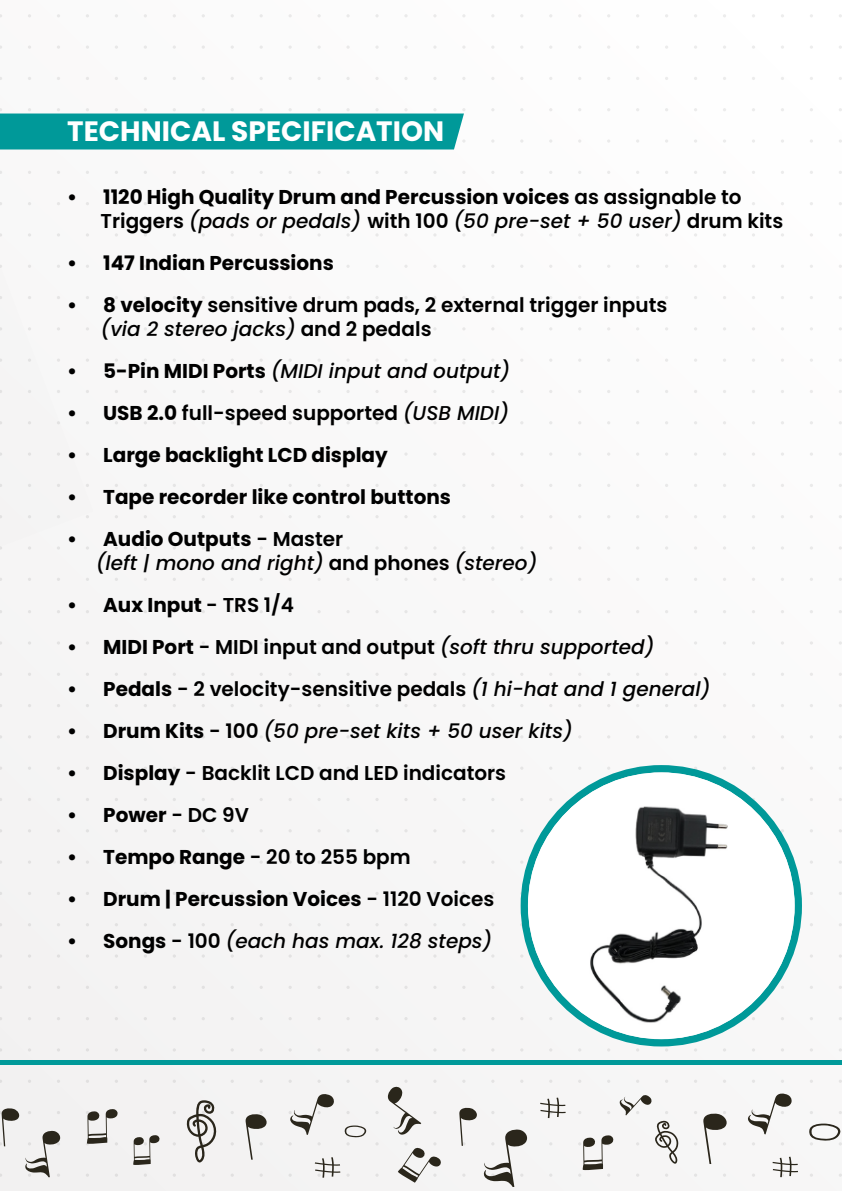
<style>
.page{position:relative;width:842px;height:1191px;background:#f9f8f8}
.page>*{position:absolute;margin:0;border:0;box-sizing:border-box;transform-origin:0 0}
.t1{font:700 28px "Poppins";color:#fff}
.t2{font:700 20px/24px "Poppins";color:#000}
.t3{font:600 20px/24px "Poppins";color:#000}
.t4{font:italic 500 20px/24px "Poppins";color:#000}
.s1{font-weight:600}
.s2{font-weight:500;font-style:italic}
.s3{font-weight:700}
.s4{font-weight:700;font-style:normal}
.s5{font-weight:600;font-style:normal}
</style>
<div class="page">
<svg style="left:549px;top:985px;width:3px;height:4px"></svg>
<svg style="left:0;top:108px;width:464px;height:41px;background:#23a6a6"></svg>
<svg style="left:0;top:1108px;width:61px;height:69px"></svg>
<svg style="left:315px;top:1157px;width:25px;height:20px"></svg>
<svg style="left:344px;top:1125px;width:22px;height:20px"></svg>
<svg style="left:246px;top:1111px;width:21px;height:48px"></svg>
<svg style="left:288px;top:1094px;width:46px;height:41px"></svg>
<svg style="left:186px;top:1100px;width:31px;height:62px"></svg>
<svg style="left:86px;top:1109px;width:32px;height:36px"></svg>
<svg style="left:133px;top:1135px;width:27px;height:30px"></svg>
<svg style="left:459px;top:1107px;width:69px;height:80px"></svg>
<svg style="left:772px;top:1156px;width:26px;height:21px"></svg>
<svg style="left:540px;top:1097px;width:26px;height:21px"></svg>
<svg style="left:809px;top:1123px;width:32px;height:22px"></svg>
<svg style="left:703px;top:1111px;width:24px;height:53px"></svg>
<svg style="left:748px;top:1093px;width:44px;height:41px"></svg>
<svg style="left:387px;top:1080px;width:34px;height:55px"></svg>
<svg style="left:398px;top:1142px;width:43px;height:40px"></svg>
<svg style="left:578px;top:1095px;width:100px;height:81px"></svg>
<hr style="left:0;top:1060px;width:842px;height:4px;background:#099">
<div style="left:521px;top:765px;width:281px;height:281px;border:7px solid #099;border-radius:50%"></div>
<img style="left:528px;top:772px;width:266px;height:267px;border-radius:133px">
<h1 class="t1" style="left:67px;top:115px;width:378px">TECHNICAL SPECIFICATION</h1>
<p class="t2" style="left:101px;top:185px;width:684px;text-indent:-33px">• 1120 High Quality Drum and Percussion voices <span class="s1">as assignable to<br>Triggers</span> <span class="s2">(pads or pedals)</span> <span class="s1">with 100</span> <span class="s2">(50 pre-set + 50 user)</span> <span class="s1">drum kits</span></p>
<p class="t2" style="left:67px;top:251px;width:268px">• 147 Indian Percussions</p>
<p class="t3" style="left:101px;top:293px;width:568px;text-indent:-33px"><span class="s3">• 8 velocity</span> sensitive drum pads, 2 external trigger inputs <span class="s2">(via 2 stereo jacks)</span> and 2 pedals</p>
<p class="t4" style="left:67px;top:359px;width:445px"><span class="s4">• 5-Pin MIDI Ports</span> (MIDI input and output)</p>
<p class="t3" style="left:67px;top:401px;width:443px"><span class="s3">• USB 2.0</span> full-speed supported <span class="s2">(USB MIDI)</span></p>
<p class="t2" style="left:67px;top:443px;width:322px">• Large backlight LCD display</p>
<p class="t2" style="left:67px;top:485px;width:385px">• Tape recorder like control buttons</p>
<p class="t4" style="left:96px;top:527px;width:443px;text-indent:-29px"><span class="s4">• Audio Outputs</span> <span class="s5">- Master<br></span>(left | mono and right) <span class="s5">and phones</span> (stereo)</p>
<p class="t2" style="left:67px;top:593px;width:228px">• Aux Input <span class="s1">- TRS 1/4</span></p>
<p class="t3" style="left:67px;top:635px;width:589px"><span class="s3">• MIDI Port</span> - MIDI input and output <span class="s2">(soft thru supported)</span></p>
<p class="t3" style="left:67px;top:677px;width:645px"><span class="s3">• Pedals</span> - 2 velocity-sensitive pedals <span class="s2">(1 hi-hat and 1 general)</span></p>
<p class="t4" style="left:67px;top:719px;width:507px"><span class="s4">• Drum Kits</span> <span class="s5">- 100</span> (50 pre-set kits + 50 user kits)</p>
<p class="t3" style="left:67px;top:761px;width:440px"><span class="s3">• Display</span> - Backlit LCD and LED indicators</p>
<p class="t2" style="left:67px;top:803px;width:183px">• Power <span class="s1">- DC 9V</span></p>
<p class="t2" style="left:67px;top:845px;width:345px">• Tempo Range <span class="s1">- 20 to 255 bpm</span></p>
<p class="t2" style="left:67px;top:887px;width:429px">• Drum | Percussion Voices <span class="s1">- 1120 Voices</span></p>
<p class="t4" style="left:67px;top:929px;width:427px"><span class="s4">• Songs</span> <span class="s5">- 100</span> (each has max. 128 steps)</p>
</div>
